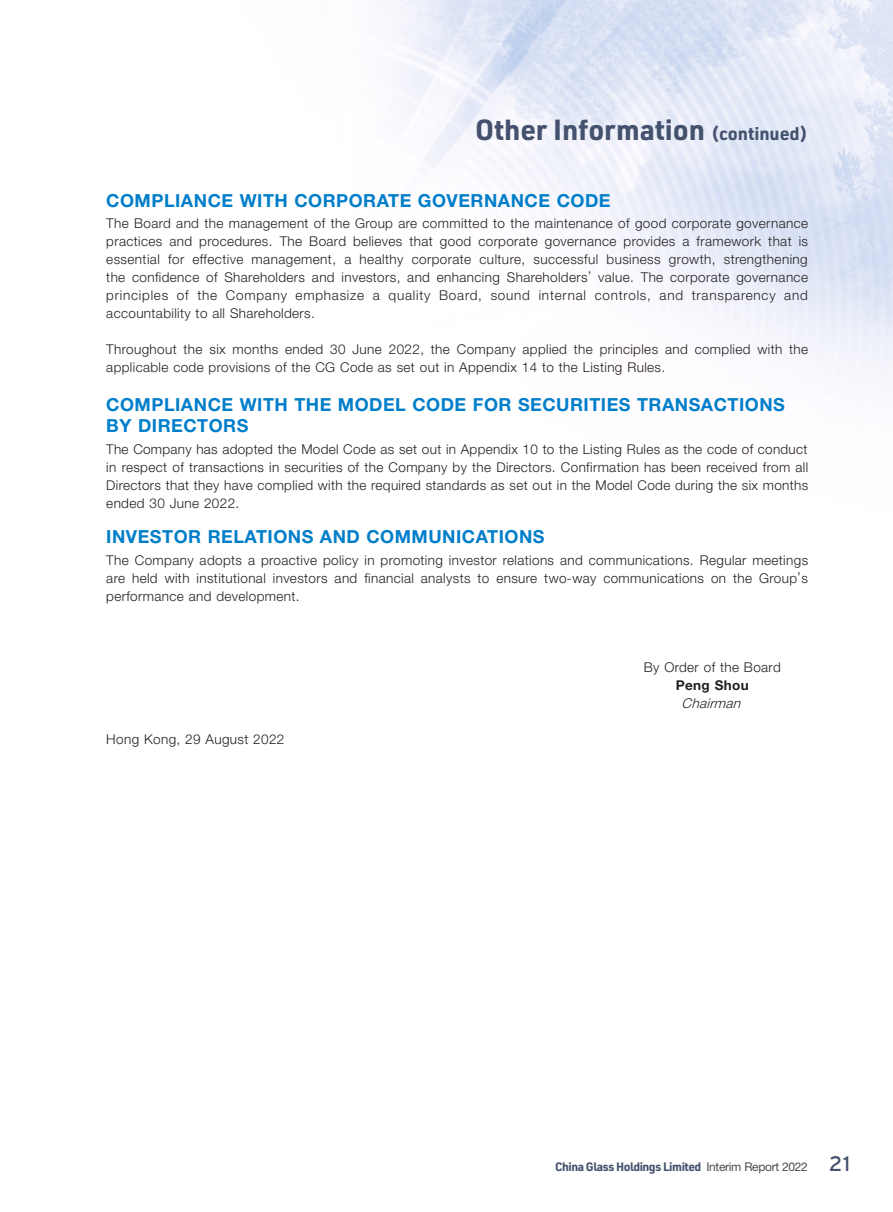
<style>
.page{position:relative;width:893px;height:1212px;background:#fff}
.page>*{position:absolute;margin:0;border:0;box-sizing:border-box;transform-origin:0 0}
.t1{font:700 28.5px "URWDIN";letter-spacing:-.005em;color:#45526e}
.Heading_1{font:700 18px/21px "Helvetica Neue LT Std";letter-spacing:.03em;color:#007eca}
.Body_Text{font:300 13.5px/18px "Helvetica Neue LT Std";letter-spacing:.03em;color:#231f20;text-align:justify}
.Body_Text-2{font:700 13.5px "Helvetica Neue LT Std";letter-spacing:.03em;color:#231f20}
.Body_Text-3{font:italic 300 13.5px "Helvetica Neue LT Std";color:#231f20}
.t2{font:700 12px "URWDIN";letter-spacing:-.04em;color:#45526e}
.s1{font-size:18px}
.s2{font-family:"Helvetica Neue LT Std";font-weight:400;color:#4b4c4d}
.s3{font-family:"Interstate";font-weight:400;font-size:21px}
</style>
<div class="page">
<img style="left:393px;top:0;width:500px;height:376px">
<h1 class="t1" style="left:475px;top:110px;width:334px">Other Information <span class="s1">(continued)</span></h1>
<p class="Heading_1" style="left:106px;top:190px;width:506px">COMPLIANCE WITH CORPORATE GOVERNANCE CODE</p>
<p class="Body_Text" style="left:106px;top:214px;width:703px">The Board and the management of the Group are committed to the maintenance of good corporate governance practices and procedures. The Board believes that good corporate governance provides a framework that is essential for effective management, a healthy corporate culture, successful business growth, strengthening the confidence of Shareholders and investors, and enhancing Shareholders’ value. The corporate governance principles of the Company emphasize a quality Board, sound internal controls, and transparency and accountability to all Shareholders.</p>
<p class="Body_Text" style="left:106px;top:340px;width:703px">Throughout the six months ended 30 June 2022, the Company applied the principles and complied with the applicable code provisions of the CG Code as set out in Appendix 14 to the Listing Rules.</p>
<p class="Heading_1" style="left:106px;top:394px;width:680px">COMPLIANCE WITH THE MODEL CODE FOR SECURITIES TRANSACTIONS<br>BY DIRECTORS</p>
<p class="Body_Text" style="left:106px;top:440px;width:703px">The Company has adopted the Model Code as set out in Appendix 10 to the Listing Rules as the code of conduct in respect of transactions in securities of the Company by the Directors. Confirmation has been received from all Directors that they have complied with the required standards as set out in the Model Code during the six months ended 30 June 2022.</p>
<p class="Heading_1" style="left:106px;top:525px;width:440px">INVESTOR RELATIONS AND COMMUNICATIONS</p>
<p class="Body_Text" style="left:106px;top:551px;width:703px">The Company adopts a proactive policy in promoting investor relations and communications. Regular meetings are held with institutional investors and financial analysts to ensure two-way communications on the Group’s performance and development.</p>
<p class="Body_Text" style="left:106px;top:729px;width:180px">Hong Kong, 29 August 2022</p>
<p class="Body_Text" style="left:644px;top:657px;width:138px">By Order of the Board</p>
<p class="Body_Text-2" style="left:676px;top:676px;width:75px">Peng Shou</p>
<p class="Body_Text-3" style="left:682px;top:694px;width:64px">Chairman</p>
<p class="t2" style="left:555px;top:1159px;width:297px">China Glass Holdings Limited <span class="s2">Interim Report 2022</span> <span class="s3">21</span></p>
</div>
